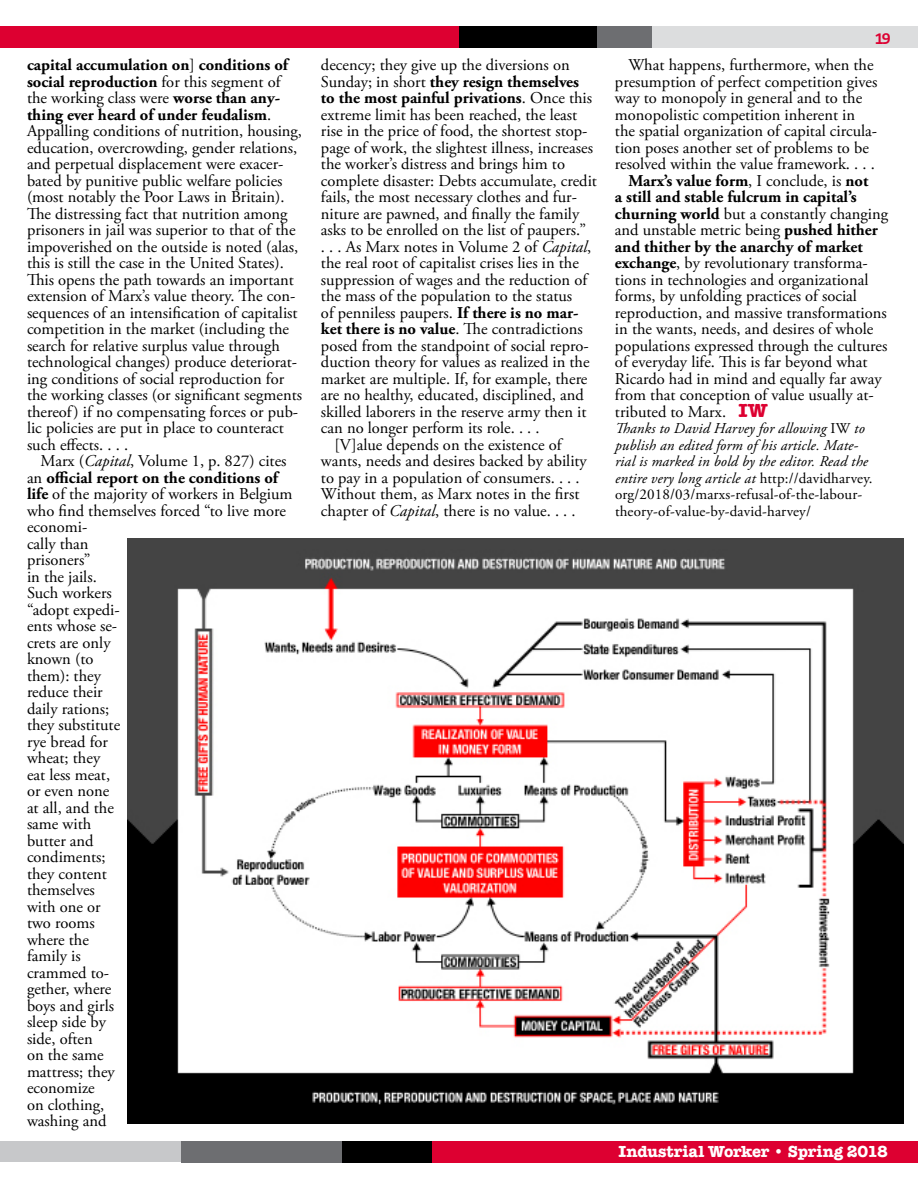
<style>
.page{position:relative;width:918px;height:1188px;background:#fff}
.page>*{position:absolute;margin:0;border:0;box-sizing:border-box;transform-origin:0 0}
.t1{font:16.5px/16.5px "Adobe Garamond Pro";color:#000}
.t2{font:700 16.5px "Adobe Garamond Pro";color:#000}
.t3{font:700 16.5px "American Typewriter";letter-spacing:-.005em;color:#fff}
.t4{font:700 16.5px "Consolas";color:#dd0031}
.t5{font:italic 15px/16.5px "Adobe Garamond Pro";letter-spacing:.01em;color:#000}
.s1{font-weight:700}
.s2{font-style:italic}
.s3{font-weight:400}
.s4{font-family:"American Typewriter";font-weight:700;font-size:19.5px;color:#dd0031}
.s5{font-style:normal}
</style>
<div class="page">
<img style="left:128px;top:538px;width:776px;height:585px">
<div style="left:0;top:26px;width:501px;height:22px;background:#dd0031"></div>
<div style="left:432px;top:1141px;width:486px;height:21px;background:#dd0031"></div>
<div style="left:648px;top:26px;width:270px;height:22px;background:#dcddde"></div>
<div style="left:459px;top:26px;width:140px;height:22px;background:#000"></div>
<div style="left:597px;top:26px;width:54px;height:22px;background:#6d6e71"></div>
<div style="left:0;top:1141px;width:343px;height:20px;background:#c7c8ca"></div>
<div style="left:235px;top:1141px;width:197px;height:21px;background:#000"></div>
<div style="left:182px;top:1141px;width:160px;height:21px;background:#6d6e71"></div>
<p class="t1" style="left:27px;top:58px;width:277px"><span class="s1">capital accumulation on</span>] <span class="s1">conditions of social reproduction</span> for this segment of the working class were <span class="s1">worse than any&shy;thing ever heard of under feudalism</span>.<br>Appalling conditions of nutrition, housing, education, overcrowding, gender relations, and perpetual displacement were exacer&shy;bated by punitive public welfare policies (most notably the Poor Laws in Britain).<br>The distressing fact that nutrition among prisoners in jail was superior to that of the impoverished on the outside is noted (alas, this is still the case in the United States).<br>This opens the path towards an important extension of Marx’s value theory. The con&shy;sequences of an intensification of capitalist competition in the market (including the search for relative surplus value through technological changes) produce deteriorat&shy;ing conditions of social reproduction for the working classes (or significant segments thereof) if no compensating forces or pub&shy;lic policies are put in place to counteract such effects. . . .</p>
<p class="t1" style="left:27px;top:454px;width:267px;text-indent:13px">Marx (<span class="s2">Capital</span>, Volume 1, p. 827) cites an <span class="s1">official report on the conditions of life</span> of the majority of workers in Belgium who find themselves forced “to live more economi-<br>cally than<br>prisoners”<br>in the jails.<br>Such workers<br>“adopt expedi-<br>ents whose se-<br>crets are only<br>known (to<br>them): they<br>reduce their<br>daily rations;<br>they substitute<br>rye bread for<br>wheat; they<br>eat less meat,<br>or even none<br>at all, and the<br>same with<br>butter and<br>condiments;<br>they content<br>themselves<br>with one or<br>two rooms<br>where the<br>family is<br>crammed to-<br>gether, where<br>boys and girls<br>sleep side by<br>side, often<br>on the same<br>mattress; they<br>economize<br>on clothing,<br>washing and</p>
<p class="t1" style="left:321px;top:58px;width:250px">decency; they give up the diversions on</p>
<p class="t2" style="left:321px;top:72px;width:260px"><span class="s3">Sunday; in short</span> they resign themselves</p>
<p class="t2" style="left:321px;top:89px;width:273px">to the most painful privations<span class="s3">. Once this</span></p>
<p class="t1" style="left:321px;top:107px;width:258px">extreme limit has been reached, the least</p>
<p class="t1" style="left:321px;top:124px;width:268px">rise in the price of food, the shortest stop-</p>
<p class="t1" style="left:321px;top:140px;width:274px">page of work, the slightest illness, increases</p>
<p class="t1" style="left:321px;top:157px;width:246px">the worker’s distress and brings him to</p>
<p class="t1" style="left:321px;top:173px;width:278px">complete disaster: Debts accumulate, credit</p>
<p class="t1" style="left:321px;top:190px;width:257px">fails, the most necessary clothes and fur-</p>
<p class="t1" style="left:321px;top:206px;width:260px">niture are pawned, and finally the family</p>
<p class="t1" style="left:321px;top:223px;width:267px">asks to be enrolled on the list of paupers.”</p>
<p class="t1" style="left:321px;top:239px;width:272px">. . . As Marx notes in Volume 2 of <span class="s2">Capital</span>,</p>
<p class="t1" style="left:321px;top:256px;width:259px">the real root of capitalist crises lies in the</p>
<p class="t1" style="left:321px;top:272px;width:268px">suppression of wages and the reduction of</p>
<p class="t1" style="left:321px;top:289px;width:253px">the mass of the population to the status</p>
<p class="t1" style="left:321px;top:305px;width:259px">of penniless paupers. <span class="s1">If there is no mar-</span></p>
<p class="t1" style="left:321px;top:322px;width:263px"><span class="s1">ket there is no value</span>. The contradictions</p>
<p class="t1" style="left:321px;top:338px;width:269px">posed from the standpoint of social repro-</p>
<p class="t1" style="left:321px;top:355px;width:270px">duction theory for values as realized in the</p>
<p class="t1" style="left:321px;top:371px;width:268px">market are multiple. If, for example, there</p>
<p class="t1" style="left:321px;top:388px;width:264px">are no healthy, educated, disciplined, and</p>
<p class="t1" style="left:321px;top:404px;width:267px">skilled laborers in the reserve army then it</p>
<p class="t1" style="left:321px;top:421px;width:220px">can no longer perform its role. . . .</p>
<p class="t1" style="left:334px;top:437px;width:229px">[V]alue depends on the existence of</p>
<p class="t1" style="left:321px;top:454px;width:267px">wants, needs and desires backed by ability</p>
<p class="t1" style="left:321px;top:470px;width:260px">to pay in a population of consumers. . . .</p>
<p class="t1" style="left:321px;top:487px;width:260px">Without them, as Marx notes in the first</p>
<p class="t1" style="left:321px;top:503px;width:256px">chapter of <span class="s2">Capital</span>, there is no value. . . .</p>
<p class="t4" style="left:875px;top:28px;width:18px">19</p>
<p class="t1" style="left:628px;top:58px;width:247px">What happens, furthermore, when the</p>
<p class="t1" style="left:615px;top:74px;width:264px">presumption of perfect competition gives</p>
<p class="t1" style="left:615px;top:91px;width:249px">way to monopoly in general and to the</p>
<p class="t1" style="left:615px;top:107px;width:242px">monopolistic competition inherent in</p>
<p class="t1" style="left:615px;top:124px;width:264px">the spatial organization of capital circula-</p>
<p class="t1" style="left:615px;top:140px;width:255px">tion poses another set of problems to be</p>
<p class="t1" style="left:615px;top:157px;width:261px">resolved within the value framework. . . .</p>
<p class="t2" style="left:628px;top:171px;width:241px">Marx’s value form<span class="s3">, I conclude, is</span> not</p>
<p class="t2" style="left:615px;top:188px;width:243px">a still and stable fulcrum in capital’s</p>
<p class="t1" style="left:615px;top:206px;width:275px"><span class="s1">churning world</span> but a constantly changing</p>
<p class="t1" style="left:615px;top:223px;width:264px">and unstable metric being <span class="s1">pushed hither</span></p>
<p class="t2" style="left:615px;top:237px;width:249px">and thither by the anarchy of market</p>
<p class="t1" style="left:615px;top:256px;width:254px"><span class="s1">exchange</span>, by revolutionary transforma-</p>
<p class="t1" style="left:615px;top:272px;width:255px">tions in technologies and organizational</p>
<p class="t1" style="left:615px;top:289px;width:243px">forms, by unfolding practices of social</p>
<p class="t1" style="left:615px;top:305px;width:273px">reproduction, and massive transformations</p>
<p class="t1" style="left:615px;top:322px;width:260px">in the wants, needs, and desires of whole</p>
<p class="t1" style="left:615px;top:338px;width:274px">populations expressed through the cultures</p>
<p class="t1" style="left:615px;top:355px;width:254px">of everyday life. This is far beyond what</p>
<p class="t1" style="left:615px;top:371px;width:268px">Ricardo had in mind and equally far away</p>
<p class="t1" style="left:615px;top:388px;width:260px">from that conception of value usually at-</p>
<p class="t1" style="left:615px;top:404px;width:154px">tributed to Marx. <span class="s4">IW</span></p>
<p class="t5" style="left:615px;top:421px;width:259px">Thanks to David Harvey for allowing <span class="s5">IW</span> to publish an edited form of his article. Mate&shy;rial is marked in bold by the editor. Read the entire very long article at <span class="s5">http://davidharvey. org/2018/03/marxs-refusal-of-the-labour&shy;theory-of-value-by-david-harvey/</span></p>
<p class="t3" style="left:619px;top:1138px;width:271px">Industrial Worker • Spring 2018</p>
</div>
